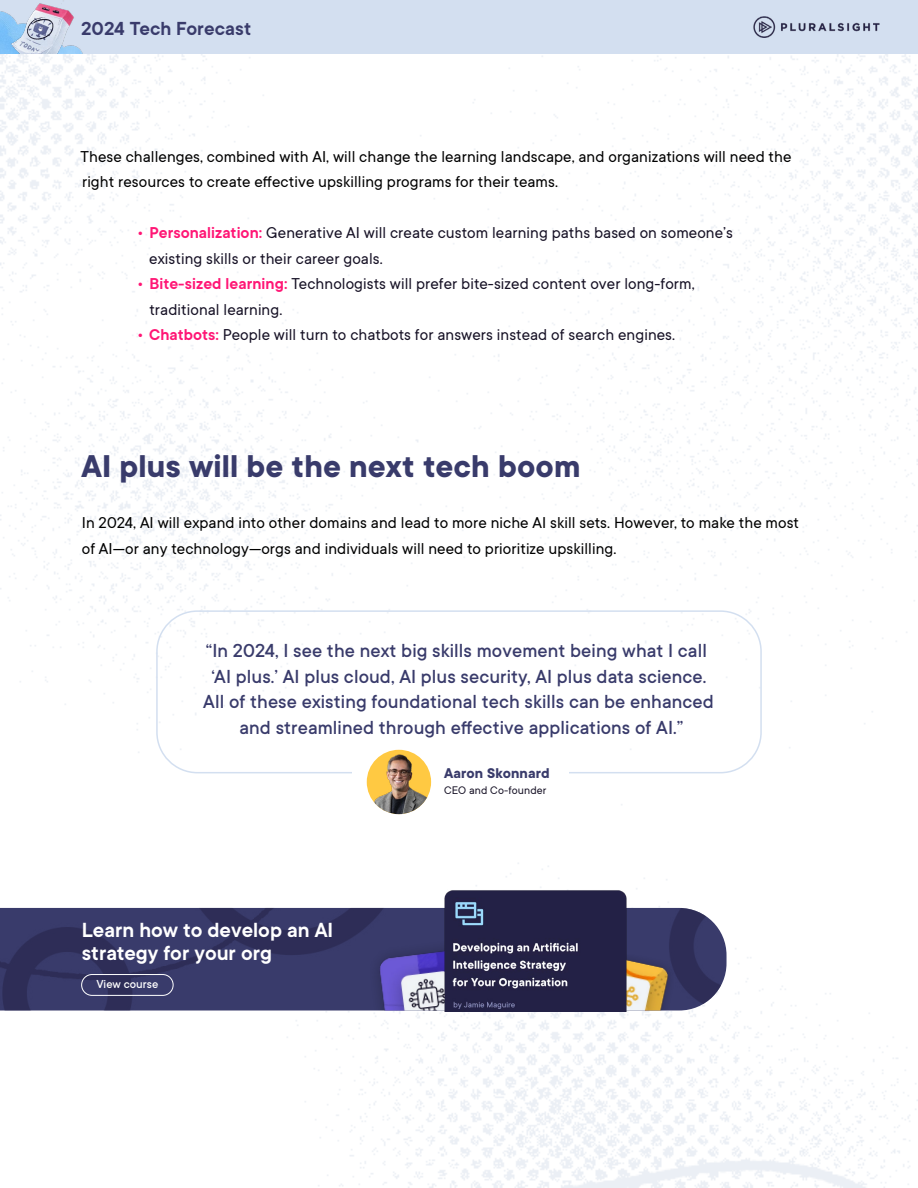
<style>
.page{position:relative;width:918px;height:1188px;background:#fff}
.page>*{position:absolute;margin:0;border:0;box-sizing:border-box;transform-origin:0 0}
.t1{font:700 30px "PSTT Commons";letter-spacing:.005em;color:#393b6b}
.t2{font:600 19.5px/22.5px "PSTT Commons";color:#fff}
.t3{font:500 18px/25.5px "PSTT Commons";letter-spacing:.005em;color:#393b6b;text-align:center}
.t4{font:600 18px "PSTT Commons";letter-spacing:.005em;color:#393b6b}
.t5{font:15px/25.5px "PSTT Commons";letter-spacing:.005em;color:#000}
.t6{font:15px/25.5px "PSTT Commons";letter-spacing:.005em;color:#171226}
.t7{font:700 13.5px "PSTT Commons";letter-spacing:.01em;color:#393b6b}
.t8{font:500 11.1px "PSTT Commons";color:#fff}
.t9{font:10.5px "PSTT Commons";letter-spacing:.01em;color:#171226}
.s1{font-weight:600;color:#ff1675}
</style>
<div class="page">
<div style="left:0;top:0;width:918px;height:54px;background:#d3dff0"></div>
<img style="left:0;top:11px;width:83px;height:43px">
<img style="left:753px;top:16px;width:127px;height:22px">
<img style="left:7px;top:0;width:71px;height:54px">
<img style="left:0;top:54px;width:918px;height:1134px">
<div style="left:156px;top:610px;width:606px;height:163px;border:2px solid #d3dff0;border-radius:40px"></div>
<div style="left:353px;top:764px;width:92px;height:21px;background:#fff"></div>
<div style="left:444px;top:767px;width:124px;height:19px;background:#fff"></div>
<img style="left:367px;top:750px;width:64px;height:64px;border-radius:32px">
<img style="left:0;top:908px;width:727px;height:103px">
<div style="left:81px;top:974px;width:93px;height:22px;border:1px solid #fff;border-radius:10px"></div>
<img style="left:369px;top:939px;width:73px;height:72px">
<img style="left:629px;top:954px;width:46px;height:57px">
<img style="left:442px;top:887px;width:187px;height:124px">
<p class="t4" style="left:81px;top:15px;width:172px">2024 Tech Forecast</p>
<p class="t5" style="left:81px;top:143px;width:713px">These challenges, combined with AI, will change the learning landscape, and organizations will need the right resources to create effective upskilling programs for their teams.</p>
<p class="t6" style="left:149px;top:220px;width:585px;text-indent:-12px"><span class="s1">• Personalization:</span> Generative AI will create custom learning paths based on someone’s existing skills or their career goals.</p>
<p class="t6" style="left:149px;top:271px;width:547px;text-indent:-12px"><span class="s1">• Bite-sized learning:</span> Technologists will prefer bite-sized content over long-form, traditional learning.</p>
<p class="t6" style="left:137px;top:322px;width:539px"><span class="s1">• Chatbots:</span> People will turn to chatbots for answers instead of search engines.</p>
<h1 class="t1" style="left:81px;top:444px;width:501px">AI plus will be the next tech boom</h1>
<p class="t5" style="left:82px;top:510px;width:719px">In 2024, AI will expand into other domains and lead to more niche AI skill sets. However, to make the most of AI—or any technology—orgs and individuals will need to prioritize upskilling.</p>
<p class="t3" style="left:203px;top:637px;width:512px">“In 2024, I see the next big skills movement being what I call ‘AI plus.’ AI plus cloud, AI plus security, AI plus data science.<br>All of these existing foundational tech skills can be enhanced and streamlined through effective applications of AI.”</p>
<p class="t7" style="left:444px;top:762px;width:107px">Aaron Skonnard</p>
<p class="t9" style="left:444px;top:783px;width:104px">CEO and Co-founder</p>
<h2 class="t2" style="left:82px;top:918px;width:253px">Learn how to develop an AI strategy for your org</h2>
<p class="t8" style="left:96px;top:976px;width:63px">View course</p>
</div>
